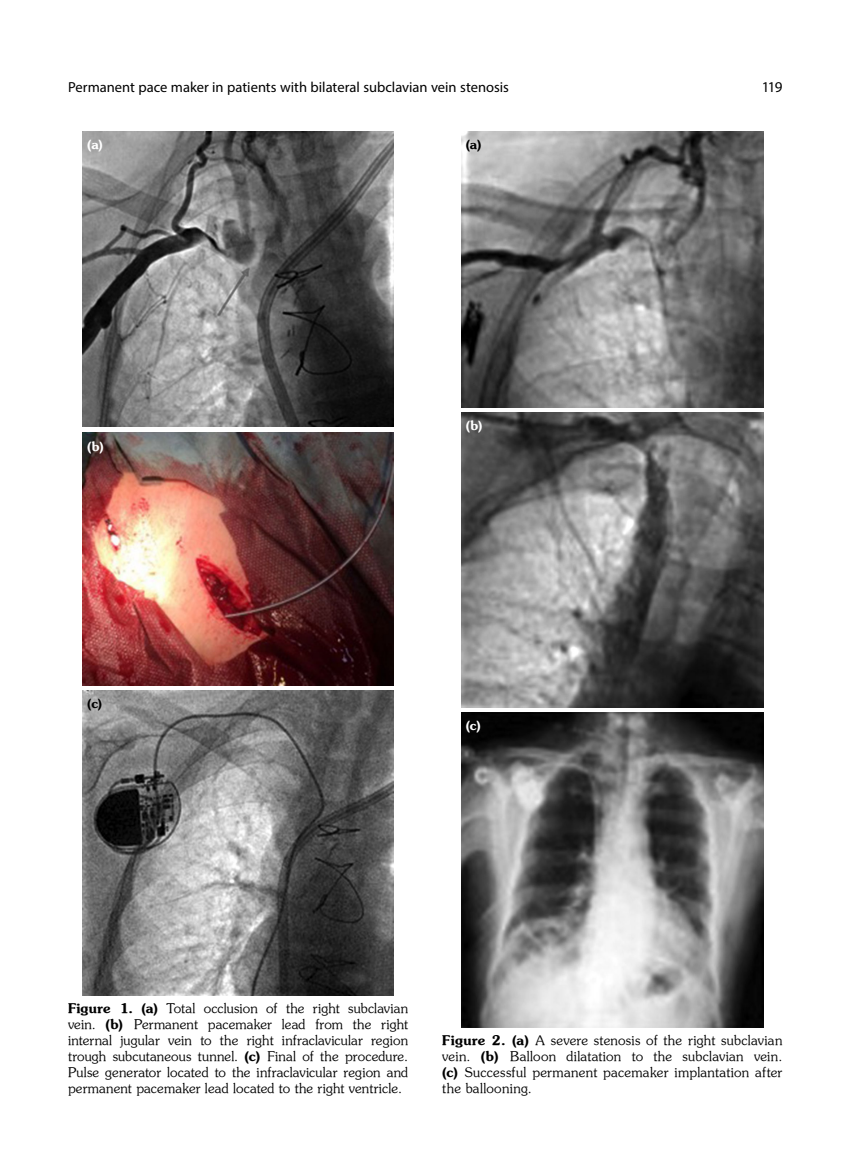
<style>
.page{position:relative;width:859px;height:1170px;background:#fff}
.page>*{position:absolute;margin:0;border:0;box-sizing:border-box;transform-origin:0 0}
.t1{font:15px "Myriad Pro";color:#000}
.t2{font:14.55px "Myriad Pro";color:#000}
.t3{font:13.35px/16px "Souvenir Turk";letter-spacing:.015em;color:#000;text-align:justify}
.t4{font:12.75px "Souvenir Turk B";color:#fff}
.t5{font:12.75px "Souvenir Turk B";color:#000}
.s1{font-family:"Souvenir Turk B"}
</style>
<div class="page">
<img style="left:83px;top:132px;width:310px;height:295px">
<img style="left:83px;top:433px;width:310px;height:252px">
<img style="left:83px;top:690px;width:310px;height:305px">
<img style="left:461px;top:132px;width:302px;height:276px">
<img style="left:461px;top:412px;width:302px;height:295px">
<img style="left:461px;top:712px;width:302px;height:314px">
<p class="t2" style="left:68px;top:78px;width:442px">Permanent pace maker in patients with bilateral subclavian vein stenosis</p>
<p class="t1" style="left:762px;top:78px;width:22px">119</p>
<p class="t4" style="left:87px;top:136px;width:17px">(a)</p>
<p class="t4" style="left:87px;top:438px;width:18px">(b)</p>
<p class="t5" style="left:87px;top:695px;width:16px">(c)</p>
<p class="t5" style="left:466px;top:136px;width:17px">(a)</p>
<p class="t4" style="left:466px;top:417px;width:18px">(b)</p>
<p class="t4" style="left:466px;top:717px;width:16px">(c)</p>
<p class="t3" style="left:68px;top:999px;width:342px"><span class="s1">Figure 1. (a)</span> Total occlusion of the right subclavian vein. <span class="s1">(b)</span> Permanent pacemaker lead from the right internal jugular vein to the right infraclavicular region trough subcutaneous tunnel. <span class="s1">(c)</span> Final of the procedure.<br>Pulse generator located to the infraclavicular region and permanent pacemaker lead located to the right ventricle.</p>
<p class="t3" style="left:442px;top:1032px;width:342px"><span class="s1">Figure 2. (a)</span> A severe stenosis of the right subclavian vein. <span class="s1">(b)</span> Balloon dilatation to the subclavian vein. <span class="s1">(c)</span> Successful permanent pacemaker implantation after the ballooning.</p>
</div>
